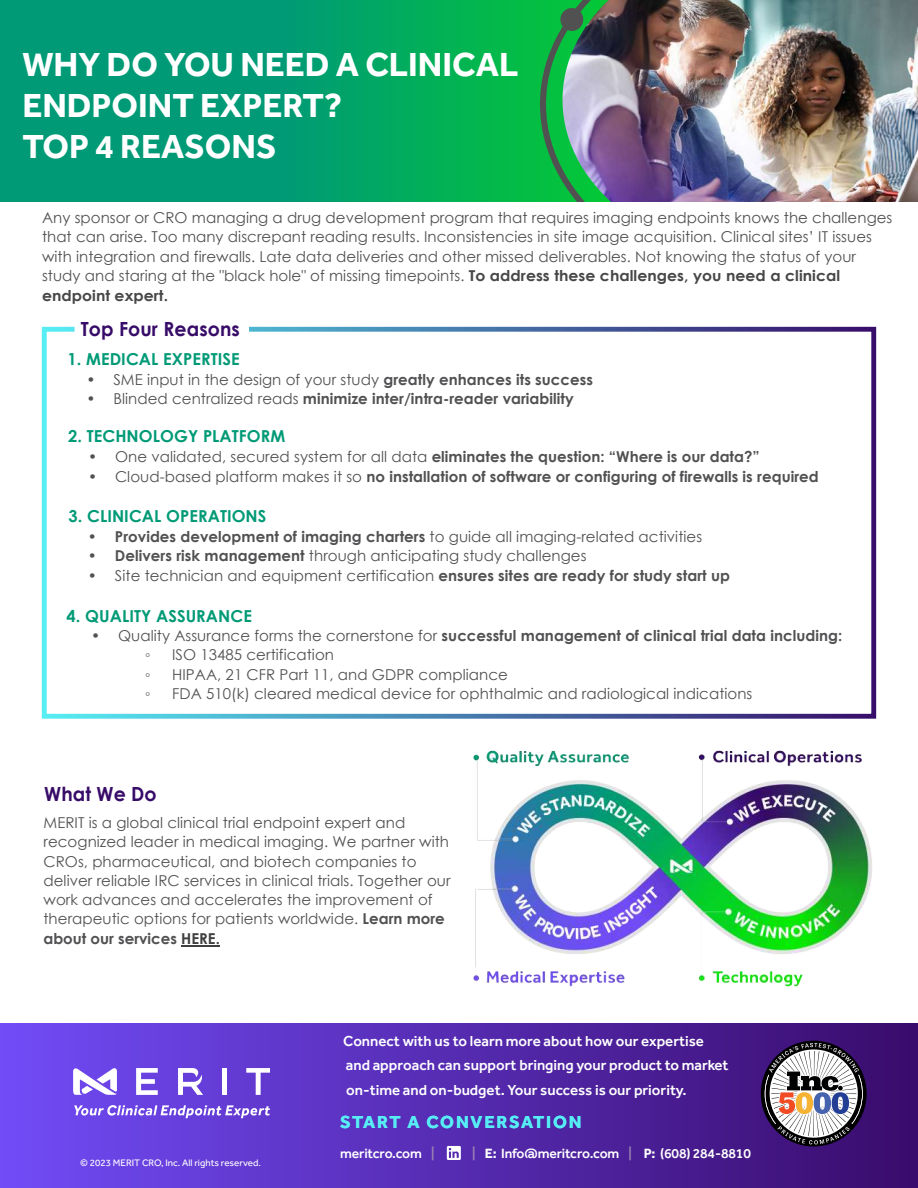
<style>
.page{position:relative;width:918px;height:1188px;background:#fff}
.page>*{position:absolute;margin:0;border:0;box-sizing:border-box;transform-origin:0 0}
.t1{font:700 34.5px/41.4px "Century Gothic";color:#fff}
.t2{font:700 34.5px/41.4px "Effra";color:#fff}
.t3{font:700 19.5px "Century Gothic";letter-spacing:.005em;color:#370b68}
.t4{font:700 18px "Effra";letter-spacing:.1em;color:#57edf5}
.t5{font:700 16.5px "Century Gothic";letter-spacing:.005em;color:#009a76}
.t6{font:15px/19.2px "Century Gothic";letter-spacing:.005em;color:#515153}
.t7{font:700 15px/19.5px "Century Gothic";letter-spacing:.005em;color:#515153}
.t8{font:500 15px/24px "Effra";color:#fff}
.t9{font:500 13.8px "Effra";letter-spacing:-.01em;color:#fff}
.t10{font:9.75px "Effra";color:#fff}
.s1{font-weight:700;color:#474747}
.s2{font-weight:700}
.s3{font-weight:400}
.s4{font-weight:700;color:#3f3f3f}
.s5{color:#9a82b2}
</style>
<div class="page">
<svg style="left:0;top:0;width:540px;height:202px;background:#00a16a"></svg>
<svg style="left:540px;top:0;width:22px;height:202px;background:#13a943"></svg>
<img style="left:562px;top:0;width:356px;height:202px">
<svg style="left:559px;top:7px;width:25px;height:25px"></svg>
<div style="left:0;top:1023px;width:918px;height:165px;background:linear-gradient(to right,#724cf7,#390b6b)"></div>
<svg style="left:761px;top:1041px;width:106px;height:106px"></svg>
<svg style="left:765px;top:1043px;width:98px;height:101px"></svg>
<svg style="left:136px;top:1068px;width:22px;height:27px"></svg>
<svg style="left:178px;top:1068px;width:25px;height:27px"></svg>
<div style="left:222px;top:1068px;width:5px;height:27px;background:#fff"></div>
<svg style="left:246px;top:1068px;width:24px;height:27px"></svg>
<svg style="left:73px;top:1068px;width:44px;height:27px"></svg>
<svg style="left:74px;top:1105px;width:196px;height:13px"></svg>
<img style="left:473px;top:750px;width:399px;height:237px">
<svg style="left:447px;top:1146px;width:14px;height:14px"></svg>
<svg style="left:41px;top:326px;width:836px;height:393px"></svg>
<hr style="left:181px;top:946px;width:39px;height:1px;background:#3f3f3f">
<h1 class="t1" style="left:41px;top:21px;width:692px">WHY DO YOU NEED A CLINICAL ENDPOINT<br>EXPERT?<br>TOP FOUR REASONS</h1>
<h1 class="t2" style="left:22px;top:43px;width:498px">WHY DO YOU NEED A CLINICAL<br>ENDPOINT EXPERT?<br>TOP 4 REASONS</h1>
<p class="t6" style="left:42px;top:207px;width:852px">Any sponsor or CRO managing a drug development program that requires imaging endpoints knows the challenges that can arise. Too many discrepant reading results. Inconsistencies in site image acquisition. Clinical sites’ IT issues with integration and firewalls. Late data deliveries and other missed deliverables. Not knowing the status of your study and staring at the "black hole" of missing timepoints. <span class="s1">To address these challenges, you need a clinical endpoint expert.</span></p>
<h2 class="t3" style="left:81px;top:314px;width:160px">Top Four Reasons</h2>
<p class="t5" style="left:67px;top:347px;width:174px">1. MEDICAL EXPERTISE</p>
<p class="t6" style="left:86px;top:369px;width:508px">• SME input in the design of your study <span class="s2">greatly enhances its success</span></p>
<p class="t7" style="left:86px;top:388px;width:489px"><span class="s3">• Blinded centralized reads</span> minimize inter/intra-reader variability</p>
<p class="t5" style="left:68px;top:424px;width:219px">2. TECHNOLOGY PLATFORM</p>
<p class="t7" style="left:88px;top:447px;width:673px"><span class="s3">• One validated, secured system for all data</span> eliminates the question: “Where is our data?”</p>
<p class="t7" style="left:88px;top:466px;width:732px"><span class="s3">• Cloud-based platform makes it so</span> no installation of software or configuring of firewalls is required</p>
<p class="t5" style="left:68px;top:504px;width:200px">3. CLINICAL OPERATIONS</p>
<p class="t7" style="left:88px;top:526px;width:616px">• Provides development of imaging charters <span class="s3">to guide all imaging-related activities</span></p>
<p class="t6" style="left:88px;top:546px;width:500px"><span class="s2">• Delivers risk management</span> through anticipating study challenges</p>
<p class="t6" style="left:88px;top:565px;width:644px">• Site technician and equipment certification <span class="s2">ensures sites are ready for study start up</span></p>
<p class="t5" style="left:67px;top:604px;width:187px">4. QUALITY ASSURANCE</p>
<p class="t7" style="left:145px;top:625px;width:699px;text-indent:-54px"><span class="s3">• Quality Assurance forms the cornerstone for</span> successful management of clinical trial data including: <span class="s3">◦</span></p>
<p class="t6" style="left:172px;top:645px;width:163px">ISO 13485 certification</p>
<p class="t6" style="left:145px;top:665px;width:7px">◦</p>
<p class="t6" style="left:172px;top:665px;width:337px">HIPAA, 21 CFR Part 11, and GDPR compliance</p>
<p class="t6" style="left:145px;top:684px;width:7px">◦</p>
<p class="t6" style="left:172px;top:684px;width:582px">FDA 510(k) cleared medical device for ophthalmic and radiological indications</p>
<h2 class="t3" style="left:44px;top:779px;width:114px">What We Do</h2>
<p class="t6" style="left:44px;top:813px;width:409px">MERIT is a global clinical trial endpoint expert and recognized leader in medical imaging. We partner with CROs, pharmaceutical, and biotech companies to deliver reliable IRC services in clinical trials. Together our work advances and accelerates the improvement of therapeutic options for patients worldwide. <span class="s2">Learn more about our services</span> <span class="s4">HERE.</span></p>
<p class="t10" style="left:80px;top:1157px;width:182px">© 2023 MERIT CRO, Inc. All rights reserved.</p>
<p class="t8" style="left:343px;top:1028px;width:387px">Connect with us to learn more about how our expertise and approach can support bringing your product to market</p>
<p class="t8" style="left:346px;top:1078px;width:342px">on-time and on-budget. Your success is our priority.</p>
<p class="t4" style="left:340px;top:1111px;width:243px">START A CONVERSATION</p>
<p class="t9" style="left:472px;top:1145px;width:280px"><span class="s5">|</span> <span class="s2">E:</span> Info@meritcro.com <span class="s5">|</span> <span class="s2">P:</span> (608) 284-8810</p>
<p class="t8" style="left:340px;top:1053px;width:385px">and approach can support bringing your product to market</p>
<p class="t9" style="left:340px;top:1145px;width:96px">meritcro.com <span class="s5">|</span></p>
</div>
